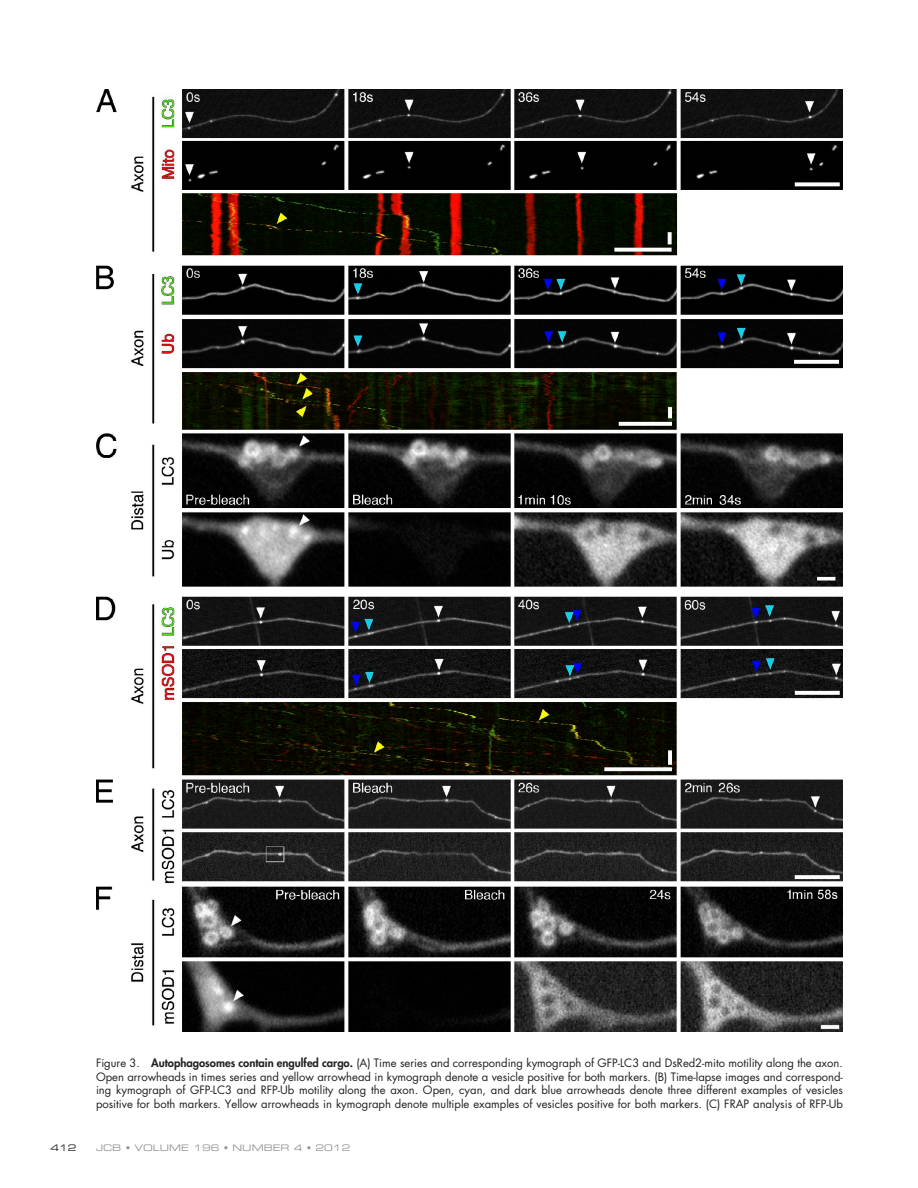
<style>
.page{position:relative;width:918px;height:1188px;background:#fff}
.page>*{position:absolute;margin:0;border:0;box-sizing:border-box;transform-origin:0 0}
.t1{font:11.25px/13.5px "Futura Std";color:#231f20;text-align:justify}
.t2{font:9px "Eurostile LT Std Ex 2";color:#949698}
.t3{font:9px "Eurostile LT Std Ex 2";color:#231f20}
.s1{font-weight:800}
</style>
<div class="page">
<img style="left:96px;top:90px;width:747px;height:941px">
<p class="t1" style="left:96px;top:1056px;width:749px">Figure 3. <span class="s1">Autophagosomes contain engulfed cargo.</span> (A) Time series and corresponding kymograph of GFP-LC3 and DsRed2-mito motility along the axon.<br>Open arrowheads in times series and yellow arrowhead in kymograph denote a vesicle positive for both markers. (B) Time-lapse images and correspond&shy;ing kymograph of GFP-LC3 and RFP-Ub motility along the axon. Open, cyan, and dark blue arrowheads denote three different examples of vesicles positive for both markers. Yellow arrowheads in kymograph denote multiple examples of vesicles positive for both markers. (C) FRAP analysis of RFP-Ub</p>
<p class="t3" style="left:50px;top:1142px;width:28px">412</p>
<p class="t2" style="left:96px;top:1142px;width:256px">JCB • VOLUME 196 • NUMBER 4 • 2012</p>
</div>
